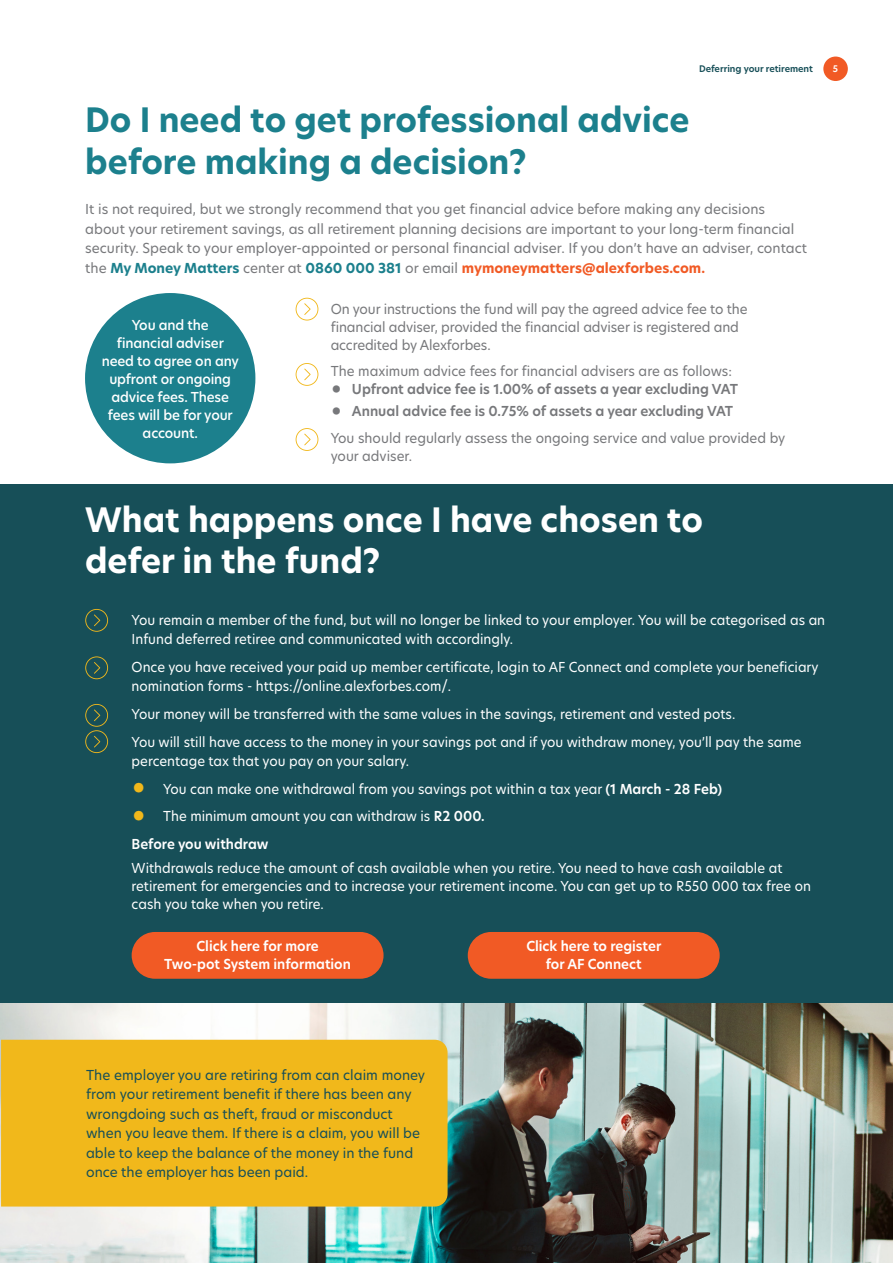
<style>
.page{position:relative;width:893px;height:1263px;background:#fff}
.page>*{position:absolute;margin:0;border:0;box-sizing:border-box;transform-origin:0 0}
.t1{font:700 33px/42px "New Hero";color:#1c808d}
.t2{font:700 33px/40.5px "New Hero";color:#fff}
.t3{font:13.5px/19.2px "New Hero";color:#fff}
.t4{font:13.5px/19.5px "New Hero";color:#77787b}
.t5{font:13.5px/19.5px "New Hero";color:#174f58}
.t6{font:500 13.5px/18px "New Hero";letter-spacing:-.01em;color:#fff;text-align:center}
.t7{font:600 13.5px/18px "New Hero";color:#fff;text-align:center}
.t8{font:600 13.5px "New Hero";color:#77787b}
.t9{font:600 9px "New Hero";color:#174f58}
.t10{font:600 9px "New Hero";color:#fff}
.s1{font-weight:700;color:#1c808d}
.s2{font-weight:700;color:#f15a25}
.s3{font-size:27px}
.s4{font-weight:600;font-size:27px}
.s5{font-weight:600}
.s6{font-weight:700;font-size:36px;color:#f1b81b}
</style>
<div class="page">
<div style="left:0;top:484px;width:893px;height:779px;background:#174f58"></div>
<svg style="left:85px;top:609px;width:23px;height:23px"></svg>
<svg style="left:85px;top:656px;width:23px;height:23px"></svg>
<svg style="left:85px;top:704px;width:23px;height:49px"></svg>
<svg style="left:296px;top:298px;width:22px;height:22px"></svg>
<svg style="left:296px;top:363px;width:22px;height:23px"></svg>
<svg style="left:296px;top:428px;width:22px;height:23px"></svg>
<div style="left:85px;top:293px;width:170px;height:170px;background:#1c808d;border-radius:50%"></div>
<div style="left:823px;top:57px;width:25px;height:24px;background:#f15a25;border-radius:50%"></div>
<div style="left:132px;top:932px;width:252px;height:47px;background:#f15a25;border-radius:23px"></div>
<div style="left:468px;top:932px;width:252px;height:47px;background:#f15a25;border-radius:23px"></div>
<img style="left:0;top:1003px;width:893px;height:260px">
<div style="left:1px;top:1040px;width:447px;height:166px;background:#f1b81b"></div>
<p class="t9" style="left:699px;top:62px;width:116px">Deferring your retirement</p>
<p class="t10" style="left:833px;top:62px;width:7px">5</p>
<h1 class="t1" style="left:85px;top:99px;width:606px">Do I need to get professional advice before making a decision?</h1>
<p class="t4" style="left:85px;top:199px;width:723px">It is not required, but we strongly recommend that you get financial advice before making any decisions about your retirement savings, as all retirement planning decisions are important to your long-term financial security. Speak to your employer-appointed or personal financial adviser. If you don’t have an adviser, contact the <span class="s1">My Money Matters</span> center at <span class="s1">0860 000 381</span> or email <span class="s2">mymoneymatters@alexforbes.com.</span></p>
<p class="t6" style="left:102px;top:315px;width:139px">You and the<br>financial adviser need to agree on any upfront or ongoing advice fees. These fees will be for your account.</p>
<p class="t4" style="left:331px;top:299px;width:418px;line-height:18px">On your instructions the fund will pay the agreed advice fee to the financial adviser, provided the financial adviser is registered and accredited by Alexforbes.</p>
<p class="t4" style="left:331px;top:361px;width:403px">The maximum advice fees for financial advisers are as follows:</p>
<p class="t8" style="left:331px;top:380px;width:409px"><span class="s3">•</span> Upfront advice fee is 1.00% of assets a year excluding VAT</p>
<p class="t4" style="left:331px;top:398px;width:456px;line-height:26.5px"><span class="s4">•</span> <span class="s5">Annual advice fee is 0.75% of assets a year excluding VAT<br></span>You should regularly assess the ongoing service and value provided by</p>
<p class="t4" style="left:331px;top:446px;width:83px">your adviser.</p>
<h1 class="t2" style="left:85px;top:500px;width:619px">What happens once I have chosen to defer in the fund?</h1>
<p class="t3" style="left:132px;top:610px;width:695px">You remain a member of the fund, but will no longer be linked to your employer. You will be categorised as an<br>Infund deferred retiree and communicated with accordingly.</p>
<p class="t3" style="left:132px;top:657px;width:688px">Once you have received your paid up member certificate, login to AF Connect and complete your beneficiary nomination forms - https://online.alexforbes.com/.</p>
<p class="t3" style="left:132px;top:700px;width:671px;line-height:27.8px">Your money will be transferred with the same values in the savings, retirement and vested pots.<br>You will still have access to the money in your savings pot and if you withdraw money, you’ll pay the same</p>
<p class="t3" style="left:132px;top:751px;width:279px">percentage tax that you pay on your salary.</p>
<p class="t3" style="left:132px;top:779px;width:592px"><span class="s6">•</span> You can make one withdrawal from you savings pot within a tax year <span class="s5">(1 March - 28 Feb)</span></p>
<p class="t3" style="left:132px;top:802px;width:355px;line-height:27.8px"><span class="s6">•</span> The minimum amount you can withdraw is <span class="s5">R2 000.<br>Before you withdraw</span></p>
<p class="t3" style="left:132px;top:858px;width:681px;line-height:18px">Withdrawals reduce the amount of cash available when you retire. You need to have cash available at retirement for emergencies and to increase your retirement income. You can get up to R550 000 tax free on cash you take when you retire.</p>
<p class="t7" style="left:164px;top:937px;width:188px">Click here for more<br>Two-pot System information</p>
<p class="t7" style="left:526px;top:937px;width:136px">Click here to register for AF Connect</p>
<p class="t5" style="left:86px;top:1065px;width:341px">The employer you are retiring from can claim money from your retirement benefit if there has been any wrongdoing such as theft, fraud or misconduct when you leave them. If there is a claim, you will be able to keep the balance of the money in the fund once the employer has been paid.</p>
</div>
